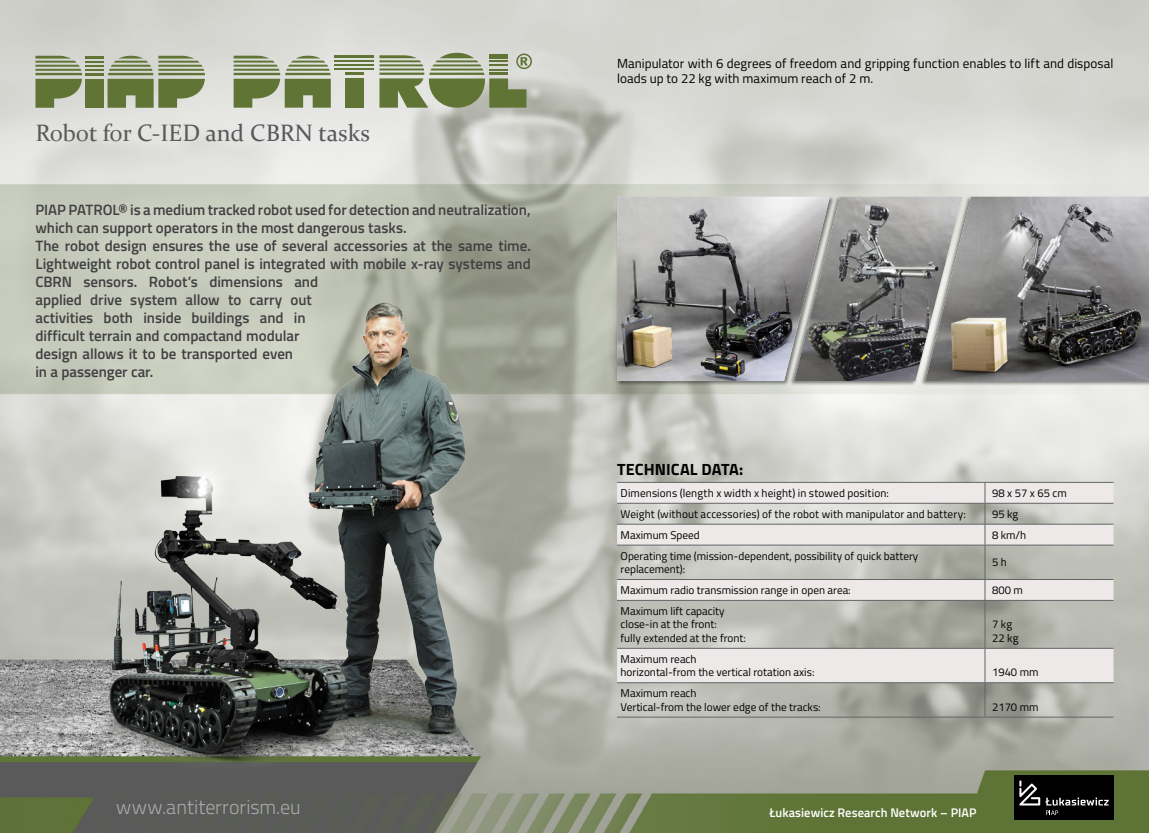
<style>
.page{position:relative;width:1149px;height:833px;background:#fff}
.page>*{position:absolute;margin:0;border:0;box-sizing:border-box;transform-origin:0 0}
.t1{font:23.75px "Constantia";color:#58595b}
.t2{font:300 20px "Titillium Web";color:#a7a9ac}
.t3{font:700 16.25px "Titillium Web";color:#000}
.t4{font:600 15px/18px "Titillium Web";color:#414042}
.t5{font:13.12px/15.8px "Titillium Web";letter-spacing:.005em;color:#000}
.t6{font:600 12.5px "Titillium Web";letter-spacing:.01em;color:#fff}
.t7{font:11.25px/13.5px "Titillium Web";color:#000}
</style>
<div class="page">
<img style="left:0;top:0;width:1148px;height:833px">
<div style="left:1013px;top:775px;width:100px;height:45px;background:#000"></div>
<svg style="left:1045px;top:797px;width:63px;height:18px"></svg>
<svg style="left:1019px;top:780px;width:20px;height:25px"></svg>
<div style="left:615px;top:195px;width:219px;height:191px;background:#000;opacity:.5"></div>
<img style="left:617px;top:197px;width:172px;height:184px">
<div style="left:789px;top:195px;width:174px;height:191px;background:#000;opacity:.5"></div>
<img style="left:794px;top:197px;width:126px;height:184px">
<div style="left:920px;top:195px;width:228px;height:191px;background:#000;opacity:.5"></div>
<img style="left:925px;top:197px;width:223px;height:184px">
<img style="left:92px;top:291px;width:390px;height:492px">
<hr style="left:334px;top:55px;width:40px;height:3px;background:#5f7435">
<svg style="left:345px;top:73px;width:18px;height:2px"></svg>
<hr style="left:334px;top:64px;width:40px;height:2px;background:#5f7435">
<hr style="left:334px;top:68px;width:40px;height:2px;background:#5f7435">
<hr style="left:334px;top:60px;width:40px;height:2px;background:#5f7435">
<div style="left:345px;top:78px;width:18px;height:30px;background:#5f7435"></div>
<svg style="left:35px;top:56px;width:170px;height:52px;background:#8f9c74"></svg>
<svg style="left:233px;top:56px;width:98px;height:52px;background:#929f78"></svg>
<svg style="left:379px;top:53px;width:152px;height:55px;background:#94a07a"></svg>
<svg style="left:617px;top:483px;width:496px;height:199px;background:#d3d2cd"></svg>
<hr style="left:617px;top:482px;width:367px;height:1px;background:#646567">
<hr style="left:984px;top:482px;width:129px;height:1px;background:#646567">
<hr style="left:617px;top:503px;width:367px;height:1px;background:#646567">
<hr style="left:984px;top:503px;width:129px;height:1px;background:#646567">
<hr style="left:617px;top:524px;width:367px;height:1px;background:#646567">
<hr style="left:984px;top:524px;width:129px;height:1px;background:#646567">
<svg style="left:984px;top:483px;width:1px;height:62px"></svg>
<hr style="left:617px;top:545px;width:367px;height:1px;background:#646567">
<hr style="left:984px;top:545px;width:129px;height:1px;background:#646567">
<hr style="left:984px;top:545px;width:1px;height:34px;background:#646567">
<hr style="left:617px;top:579px;width:367px;height:1px;background:#646567">
<hr style="left:984px;top:579px;width:129px;height:1px;background:#646567">
<svg style="left:984px;top:580px;width:1px;height:20px"></svg>
<hr style="left:617px;top:600px;width:367px;height:1px;background:#646567">
<hr style="left:984px;top:600px;width:129px;height:1px;background:#646567">
<hr style="left:984px;top:600px;width:1px;height:48px;background:#646567">
<hr style="left:617px;top:648px;width:367px;height:1px;background:#646567">
<hr style="left:984px;top:648px;width:129px;height:1px;background:#646567">
<hr style="left:984px;top:648px;width:1px;height:34px;background:#646567">
<hr style="left:617px;top:682px;width:367px;height:1px;background:#646567">
<hr style="left:984px;top:682px;width:129px;height:1px;background:#646567">
<hr style="left:984px;top:683px;width:1px;height:34px;background:#646567">
<hr style="left:617px;top:717px;width:367px;height:1px;background:#646567">
<hr style="left:984px;top:717px;width:129px;height:1px;background:#646567">
<h1 class="t1" style="left:35px;top:117px;width:336px">Robot for C-IED and CBRN tasks</h1>
<p class="t4" style="left:35px;top:200px;width:497px">PIAP PATROL® is a medium tracked robot used for detection and neutralization, which can support operators in the most dangerous tasks.<br>The robot design ensures the use of several accessories at the same time.<br>Lightweight robot control panel is integrated with mobile x-ray systems and CBRN sensors. Robot’s dimensions and<br>applied drive system allow to carry out<br>activities both inside buildings and in<br>difficult terrain and compactand modular<br>design allows it to be transported even<br>in a passenger car.</p>
<p class="t5" style="left:617px;top:55px;width:498px">Manipulator with 6 degrees of freedom and gripping function enables to lift and disposal loads up to 22 kg with maximum reach of 2 m.</p>
<h3 class="t3" style="left:617px;top:456px;width:128px">TECHNICAL DATA:</h3>
<p class="t7" style="left:620px;top:485px;width:270px">Dimensions (length x width x height) in stowed position:</p>
<p class="t7" style="left:991px;top:485px;width:76px">98 x 57 x 65 cm</p>
<p class="t7" style="left:620px;top:506px;width:346px">Weight (without accessories) of the robot with manipulator and battery:</p>
<p class="t7" style="left:991px;top:506px;width:28px">95 kg</p>
<p class="t7" style="left:620px;top:527px;width:81px">Maximum Speed</p>
<p class="t7" style="left:991px;top:527px;width:36px">8 km/h</p>
<p class="t7" style="left:620px;top:548px;width:299px">Operating time (mission-dependent, possibility of quick battery replacement):</p>
<p class="t7" style="left:991px;top:555px;width:16px">5 h</p>
<p class="t7" style="left:620px;top:583px;width:231px">Maximum radio transmission range in open area:</p>
<p class="t7" style="left:991px;top:583px;width:32px">800 m</p>
<p class="t7" style="left:620px;top:603px;width:127px">Maximum lift capacity close-in at the front:<br>fully extended at the front:</p>
<p class="t7" style="left:991px;top:617px;width:28px">7 kg<br>22 kg</p>
<p class="t7" style="left:620px;top:651px;width:195px">Maximum reach<br>horizontal-from the vertical rotation axis:</p>
<p class="t7" style="left:620px;top:686px;width:201px">Maximum reach<br>Vertical-from the lower edge of the tracks:</p>
<p class="t7" style="left:991px;top:665px;width:48px">1940 mm</p>
<p class="t7" style="left:991px;top:699px;width:48px">2170 mm</p>
<h2 class="t2" style="left:116px;top:792px;width:186px">www.antiterrorism.eu</h2>
<p class="t6" style="left:769px;top:803px;width:209px">Łukasiewicz Research Network – PIAP</p>
</div>
